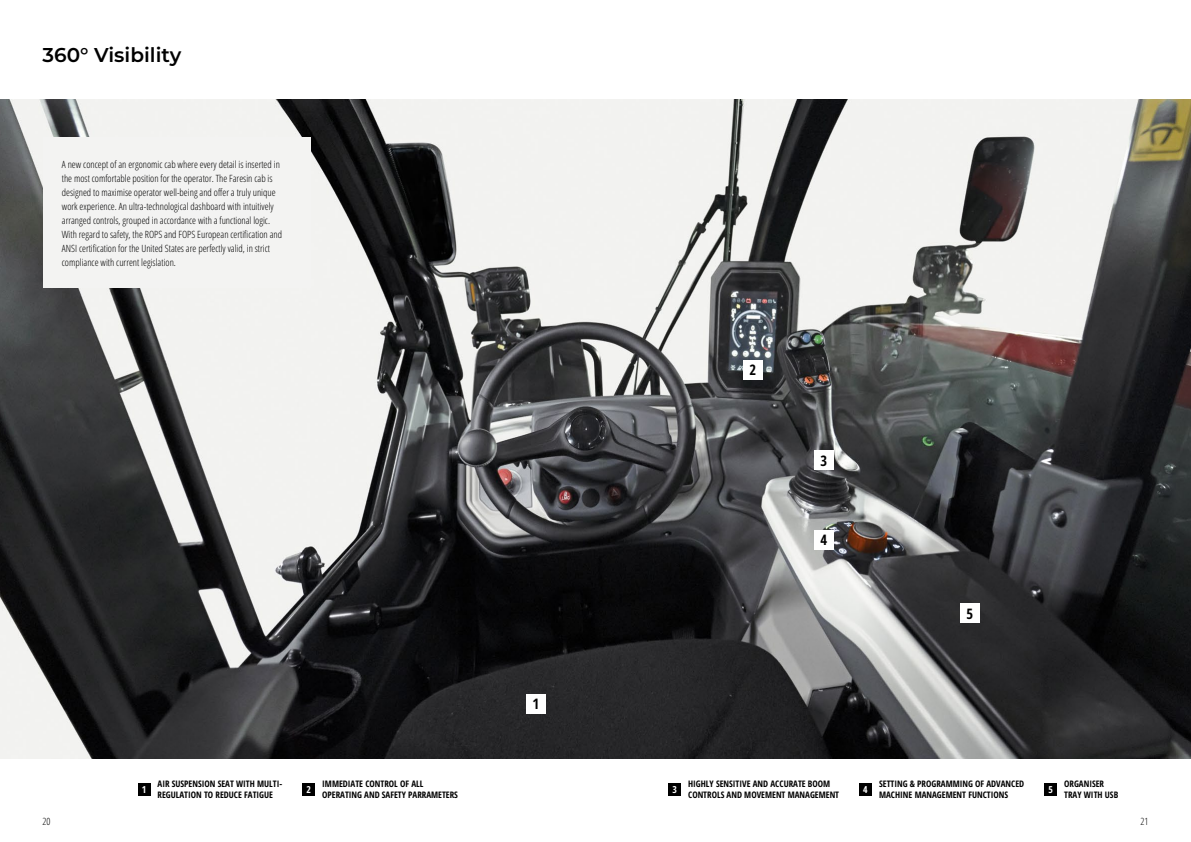
<style>
.page{position:relative;width:1191px;height:842px;background:#fff}
.page>*{position:absolute;margin:0;border:0;box-sizing:border-box;transform-origin:0 0}
.t1{font:600 20px "Montserrat";color:#000}
.t2{font:700 14.5px "Open Sans Hebrew Condensed";color:#000}
.t3{font:300 10px/14px "Open Sans Hebrew Condensed";color:#000}
.t4{font:700 9.7px "Open Sans Hebrew Condensed";color:#fff}
.t5{font:700 9px/11px "Open Sans Hebrew Condensed";color:#000}
</style>
<div class="page">
<img style="left:0;top:99px;width:1191px;height:660px">
<div style="left:43px;top:138px;width:267px;height:150px;background:#f3f3f2"></div>
<div style="left:526px;top:694px;width:19px;height:19px;background:#fff"></div>
<div style="left:743px;top:360px;width:19px;height:19px;background:#fff"></div>
<div style="left:814px;top:451px;width:19px;height:19px;background:#fff"></div>
<div style="left:814px;top:530px;width:19px;height:20px;background:#fff"></div>
<div style="left:960px;top:603px;width:19px;height:20px;background:#fff"></div>
<div style="left:137px;top:783px;width:13px;height:13px;background:#000"></div>
<div style="left:859px;top:783px;width:13px;height:13px;background:#000"></div>
<div style="left:302px;top:783px;width:13px;height:13px;background:#000"></div>
<div style="left:1044px;top:783px;width:13px;height:13px;background:#000"></div>
<div style="left:668px;top:783px;width:13px;height:13px;background:#000"></div>
<h1 class="t1" style="left:43px;top:41px;width:140px">360° Visibility</h1>
<p class="t3" style="left:62px;top:157px;width:222px">A new concept of an ergonomic cab where every detail is inserted in the most comfortable position for the operator. The Faresin cab is designed to maximise operator well-being and offer a truly unique work experience. An ultra-technological dashboard with intuitively arranged controls, grouped in accordance with a functional logic.<br>With regard to safety, the ROPS and FOPS European certification and ANSI certification for the United States are perfectly valid, in strict compliance with current legislation.</p>
<h2 class="t2" style="left:532px;top:696px;width:8px">1</h2>
<h2 class="t2" style="left:749px;top:362px;width:8px">2</h2>
<h2 class="t2" style="left:820px;top:452px;width:8px">3</h2>
<h2 class="t2" style="left:820px;top:532px;width:8px">4</h2>
<h2 class="t2" style="left:966px;top:605px;width:8px">5</h2>
<p class="t5" style="left:158px;top:779px;width:126px">AIR SUSPENSION SEAT WITH MULTI-<br>REGULATION TO REDUCE FATIGUE</p>
<p class="t5" style="left:879px;top:779px;width:147px">SETTING &amp; PROGRAMMING OF ADVANCED<br>MACHINE MANAGEMENT FUNCTIONS</p>
<p class="t5" style="left:322px;top:779px;width:137px">IMMEDIATE CONTROL OF ALL<br>OPERATING AND SAFETY PARRAMETERS</p>
<p class="t5" style="left:1064px;top:779px;width:56px">ORGANISER<br>TRAY WITH USB</p>
<p class="t5" style="left:688px;top:779px;width:152px">HIGHLY SENSITIVE AND ACCURATE BOOM<br>CONTROLS AND MOVEMENT MANAGEMENT</p>
<p class="t4" style="left:142px;top:784px;width:6px">1</p>
<p class="t4" style="left:306px;top:784px;width:6px">2</p>
<p class="t4" style="left:672px;top:784px;width:6px">3</p>
<p class="t4" style="left:863px;top:784px;width:6px">4</p>
<p class="t4" style="left:1048px;top:784px;width:6px">5</p>
<p class="t3" style="left:43px;top:814px;width:9px">20</p>
<p class="t3" style="left:1140px;top:814px;width:9px">21</p>
</div>
